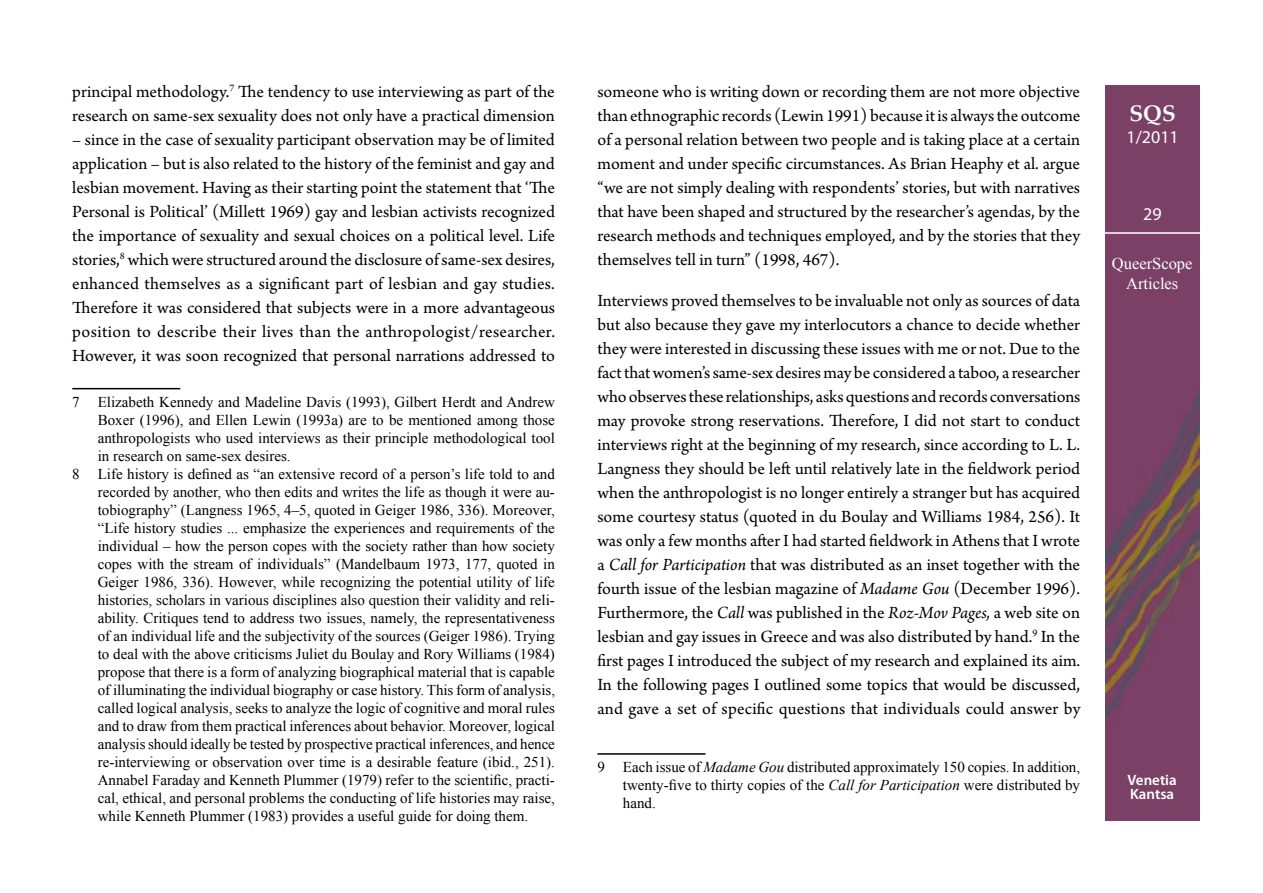
<style>
.page{position:relative;width:1263px;height:893px;background:#fff}
.page>*{position:absolute;margin:0;border:0;box-sizing:border-box;transform-origin:0 0}
.t1{font:700 22.5px "Palatino Linotype";color:#fff}
.t2{font:18px/24px "Arno Pro";color:#000;text-align:justify}
.t3{font:18px "Myriad Pro";color:#fff}
.t4{font:16.5px/19.8px "Times New Roman";color:#fff;text-align:center}
.t5{font:15px/18px "Times New Roman";color:#000;text-align:justify}
.t6{font:600 15px/13.5px "Myriad Pro";color:#fff}
.s1{font-style:italic}
</style>
<div class="page">
<img style="left:1106px;top:85px;width:93px;height:736px">
<hr style="left:1101px;top:232px;width:103px;height:2px;background:#fff">
<hr style="left:72px;top:388px;width:108px;height:1px;background:#000">
<hr style="left:597px;top:753px;width:108px;height:2px;background:#000">
<p class="t2" style="left:72px;top:81px;width:484px">principal methodology.<sup>7</sup> The tendency to use interviewing as part of the research on same-sex sexuality does not only have a practical dimension</p>
<p class="t2" style="left:72px;top:129px;width:484px">– since in the case of sexuality participant observation may be of limited application – but is also related to the history of the feminist and gay and lesbian movement. Having as their starting point the statement that ‘The Personal is Political’ (Millett 1969) gay and lesbian activists recognized the importance of sexuality and sexual choices on a political level. Life stories,<sup>8</sup> which were structured around the disclosure of same-sex desires, enhanced themselves as a significant part of lesbian and gay studies.<br>Therefore it was considered that subjects were in a more advantageous position to describe their lives than the anthropologist/researcher.<br>However, it was soon recognized that personal narrations addressed to</p>
<p class="t5" style="left:72px;top:392px;width:484px">7 Elizabeth Kennedy and Madeline Davis (1993), Gilbert Herdt and Andrew</p>
<p class="t5" style="left:98px;top:410px;width:459px">Boxer (1996), and Ellen Lewin (1993a) are to be mentioned among those</p>
<p class="t5" style="left:98px;top:428px;width:459px">anthropologists who used interviews as their principle methodological tool</p>
<p class="t5" style="left:98px;top:446px;width:194px">in research on same-sex desires.</p>
<p class="t5" style="left:72px;top:464px;width:484px">8 Life history is defined as “an extensive record of a person’s life told to and</p>
<p class="t5" style="left:98px;top:482px;width:459px">recorded by another, who then edits and writes the life as though it were au-</p>
<p class="t5" style="left:98px;top:500px;width:459px">tobiography” (Langness 1965, 4–5, quoted in Geiger 1986, 336). Moreover,</p>
<p class="t5" style="left:98px;top:518px;width:459px">“Life history studies ... emphasize the experiences and requirements of the</p>
<p class="t5" style="left:98px;top:536px;width:459px">individual – how the person copes with the society rather than how society</p>
<p class="t5" style="left:98px;top:554px;width:459px">copes with the stream of individuals” (Mandelbaum 1973, 177, quoted in</p>
<p class="t5" style="left:98px;top:572px;width:459px">Geiger 1986, 336). However, while recognizing the potential utility of life</p>
<p class="t5" style="left:98px;top:590px;width:459px">histories, scholars in various disciplines also question their validity and reli-</p>
<p class="t5" style="left:98px;top:608px;width:459px">ability. Critiques tend to address two issues, namely, the representativeness</p>
<p class="t5" style="left:98px;top:626px;width:459px">of an individual life and the subjectivity of the sources (Geiger 1986). Trying</p>
<p class="t5" style="left:98px;top:644px;width:459px">to deal with the above criticisms Juliet du Boulay and Rory Williams (1984)</p>
<p class="t5" style="left:98px;top:662px;width:459px">propose that there is a form of analyzing biographical material that is capable</p>
<p class="t5" style="left:98px;top:680px;width:459px">of illuminating the individual biography or case history. This form of analysis,</p>
<p class="t5" style="left:98px;top:698px;width:459px">called logical analysis, seeks to analyze the logic of cognitive and moral rules</p>
<p class="t5" style="left:98px;top:716px;width:459px">and to draw from them practical inferences about behavior. Moreover, logical</p>
<p class="t5" style="left:98px;top:734px;width:459px">analysis should ideally be tested by prospective practical inferences, and hence</p>
<p class="t5" style="left:98px;top:752px;width:459px">re-interviewing or observation over time is a desirable feature (ibid., 251).</p>
<p class="t5" style="left:98px;top:770px;width:459px">Annabel Faraday and Kenneth Plummer (1979) refer to the scientific, practi-</p>
<p class="t5" style="left:98px;top:788px;width:459px">cal, ethical, and personal problems the conducting of life histories may raise,</p>
<p class="t5" style="left:98px;top:806px;width:432px">while Kenneth Plummer (1983) provides a useful guide for doing them.</p>
<p class="t2" style="left:597px;top:81px;width:484px">someone who is writing down or recording them are not more objective than ethnographic records (Lewin 1991) because it is always the outcome of a personal relation between two people and is taking place at a certain moment and under specific circumstances. As Brian Heaphy et al. argue “we are not simply dealing with respondents’ stories, but with narratives that have been shaped and structured by the researcher’s agendas, by the research methods and techniques employed, and by the stories that they themselves tell in turn” (1998, 467).</p>
<p class="t2" style="left:597px;top:290px;width:485px">Interviews proved themselves to be invaluable not only as sources of data but also because they gave my interlocutors a chance to decide whether they were interested in discussing these issues with me or not. Due to the fact that women’s same-sex desires may be considered a taboo, a researcher who observes these relationships, asks questions and records conversations may provoke strong reservations. Therefore, I did not start to conduct interviews right at the beginning of my research, since according to L. L.<br>Langness they should be left until relatively late in the fieldwork period when the anthropologist is no longer entirely a stranger but has acquired some courtesy status (quoted in du Boulay and Williams 1984, 256). It was only a few months after I had started fieldwork in Athens that I wrote a <span class="s1">Call for Participation</span> that was distributed as an inset together with the fourth issue of the lesbian magazine of <span class="s1">Madame Gou</span> (December 1996).<br>Furthermore, the <span class="s1">Call</span> was published in the <span class="s1">Roz-Mov Pages,</span> a web site on lesbian and gay issues in Greece and was also distributed by hand.<sup>9</sup> In the first pages I introduced the subject of my research and explained its aim.<br>In the following pages I outlined some topics that would be discussed, and gave a set of specific questions that individuals could answer by</p>
<p class="t5" style="left:623px;top:758px;width:459px;text-indent:-26px">9 Each issue of <span class="s1">Madame Gou</span> distributed approximately 150 copies. In addition, twenty-five to thirty copies of the <span class="s1">Call for Participation</span> were distributed by hand.</p>
<p class="t1" style="left:1129px;top:98px;width:48px">SQS</p>
<p class="t3" style="left:1126px;top:126px;width:54px">1/2011</p>
<p class="t3" style="left:1143px;top:203px;width:20px">29</p>
<p class="t4" style="left:1112px;top:253px;width:82px">QueerScope<br>Articles</p>
<p class="t6" style="left:1127px;top:773px;width:51px">Venetia<br>Kantsa</p>
</div>
